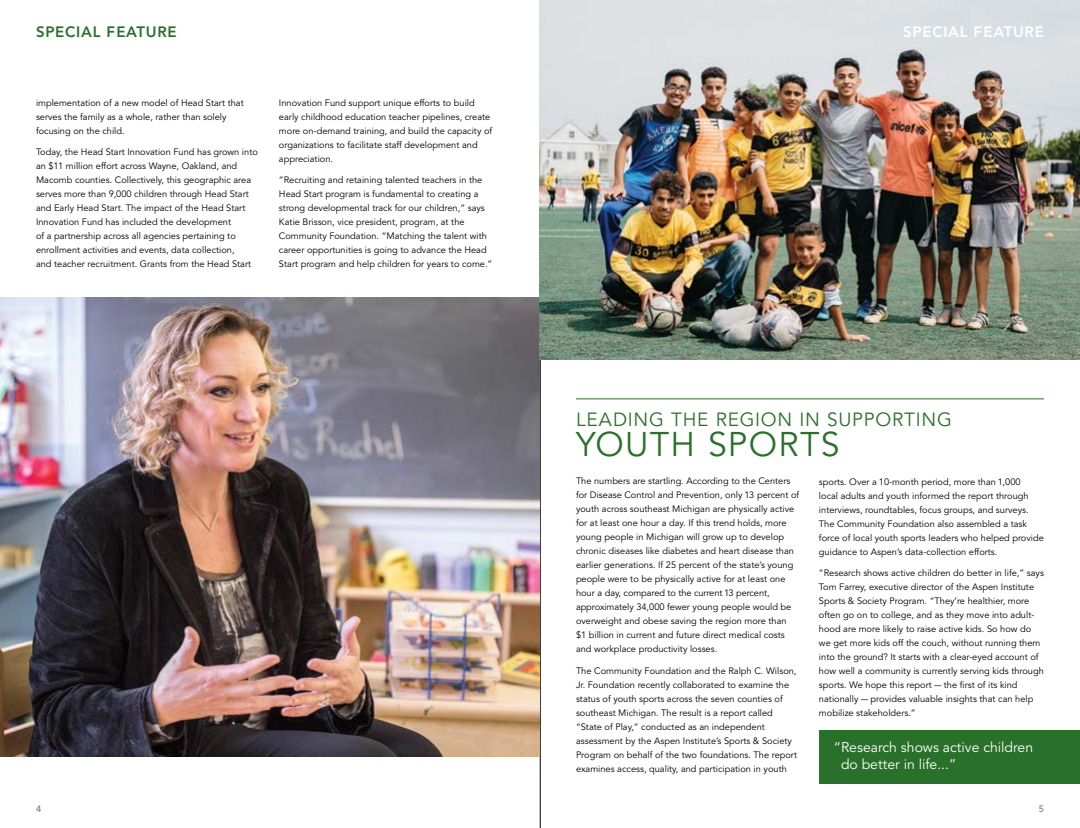
<style>
.page{position:relative;width:1080px;height:828px;background:#fff}
.page>*{position:absolute;margin:0;border:0;box-sizing:border-box;transform-origin:0 0}
.t1{font:34px "Avenir LT Std";letter-spacing:.04em;color:#29712a}
.t2{font:19px "Avenir LT Std";letter-spacing:.04em;color:#29712a}
.t3{font:800 15px "Avenir LT Std";letter-spacing:.05em;color:#29712a}
.t4{font:800 15px "Avenir LT Std";letter-spacing:.05em;color:#fff}
.t5{font:14px/17px "Avenir LT Std";color:#fff}
.t6{font:9.2px/14px "Avenir LT Std";color:#000}
.t7{font:500 9.2px "Avenir LT Std";color:#7f776f}
</style>
<div class="page">
<hr style="left:540px;top:0;width:1px;height:828px;background:#000">
<hr style="left:576px;top:398px;width:468px;height:1px;background:#29712a">
<div style="left:819px;top:730px;width:261px;height:53px;background:#29712a"></div>
<img style="left:0;top:297px;width:540px;height:460px">
<img style="left:540px;top:0;width:540px;height:360px">
<h3 class="t3" style="left:36px;top:23px;width:142px">SPECIAL FEATURE</h3>
<h3 class="t4" style="left:903px;top:23px;width:142px">SPECIAL FEATURE</h3>
<p class="t6" style="left:36px;top:96px;width:209px">implementation of a new model of Head Start that serves the family as a whole, rather than solely focusing on the child.</p>
<p class="t6" style="left:36px;top:145px;width:223px">Today, the Head Start Innovation Fund has grown into an $11 million effort across Wayne, Oakland, and Macomb counties. Collectively, this geographic area serves more than 9,000 children through Head Start and Early Head Start. The impact of the Head Start Innovation Fund has included the development<br>of a partnership across all agencies pertaining to enrollment activities and events, data collection,<br>and teacher recruitment. Grants from the Head Start</p>
<p class="t6" style="left:279px;top:96px;width:215px">Innovation Fund support unique efforts to build early childhood education teacher pipelines, create more on-demand training, and build the capacity of organizations to facilitate staff development and appreciation.</p>
<p class="t6" style="left:279px;top:173px;width:215px">“Recruiting and retaining talented teachers in the Head Start program is fundamental to creating a strong developmental track for our children,” says Katie Brisson, vice president, program, at the Community Foundation. “Matching the talent with career opportunities is going to advance the Head Start program and help children for years to come.”</p>
<h2 class="t2" style="left:576px;top:409px;width:378px">LEADING THE REGION IN SUPPORTING</h2>
<h1 class="t1" style="left:576px;top:425px;width:265px">YOUTH SPORTS</h1>
<p class="t6" style="left:576px;top:475px;width:225px">The numbers are startling. According to the Centers for Disease Control and Prevention, only 13 percent of youth across southeast Michigan are physically active for at least one hour a day. If this trend holds, more young people in Michigan will grow up to develop chronic diseases like diabetes and heart disease than earlier generations. If 25 percent of the state’s young people were to be physically active for at least one hour a day, compared to the current 13 percent, approximately 34,000 fewer young people would be overweight and obese saving the region more than<br>$1 billion in current and future direct medical costs and workplace productivity losses.</p>
<p class="t6" style="left:576px;top:664px;width:223px">The Community Foundation and the Ralph C. Wilson, Jr. Foundation recently collaborated to examine the status of youth sports across the seven counties of southeast Michigan. The result is a report called “State of Play,” conducted as an independent assessment by the Aspen Institute’s Sports &amp; Society Program on behalf of the two foundations. The report examines access, quality, and participation in youth</p>
<p class="t6" style="left:819px;top:475px;width:226px">sports. Over a 10-month period, more than 1,000<br>local adults and youth informed the report through interviews, roundtables, focus groups, and surveys.<br>The Community Foundation also assembled a task force of local youth sports leaders who helped provide guidance to Aspen’s data-collection efforts.</p>
<p class="t6" style="left:819px;top:566px;width:227px">“Research shows active children do better in life,” says Tom Farrey, executive director of the Aspen Institute Sports &amp; Society Program. “They’re healthier, more often go on to college, and as they move into adult&shy;hood are more likely to raise active kids. So how do we get more kids off the couch, without running them into the ground? It starts with a clear-eyed account of how well a community is currently serving kids through sports. We hope this report — the first of its kind nationally — provides valuable insights that can help mobilize stakeholders.”</p>
<h3 class="t5" style="left:841px;top:739px;width:194px;text-indent:-7px">“Research shows active children do better in life...”</h3>
<p class="t7" style="left:36px;top:804px;width:7px">4</p>
<p class="t7" style="left:1039px;top:804px;width:7px">5</p>
</div>
